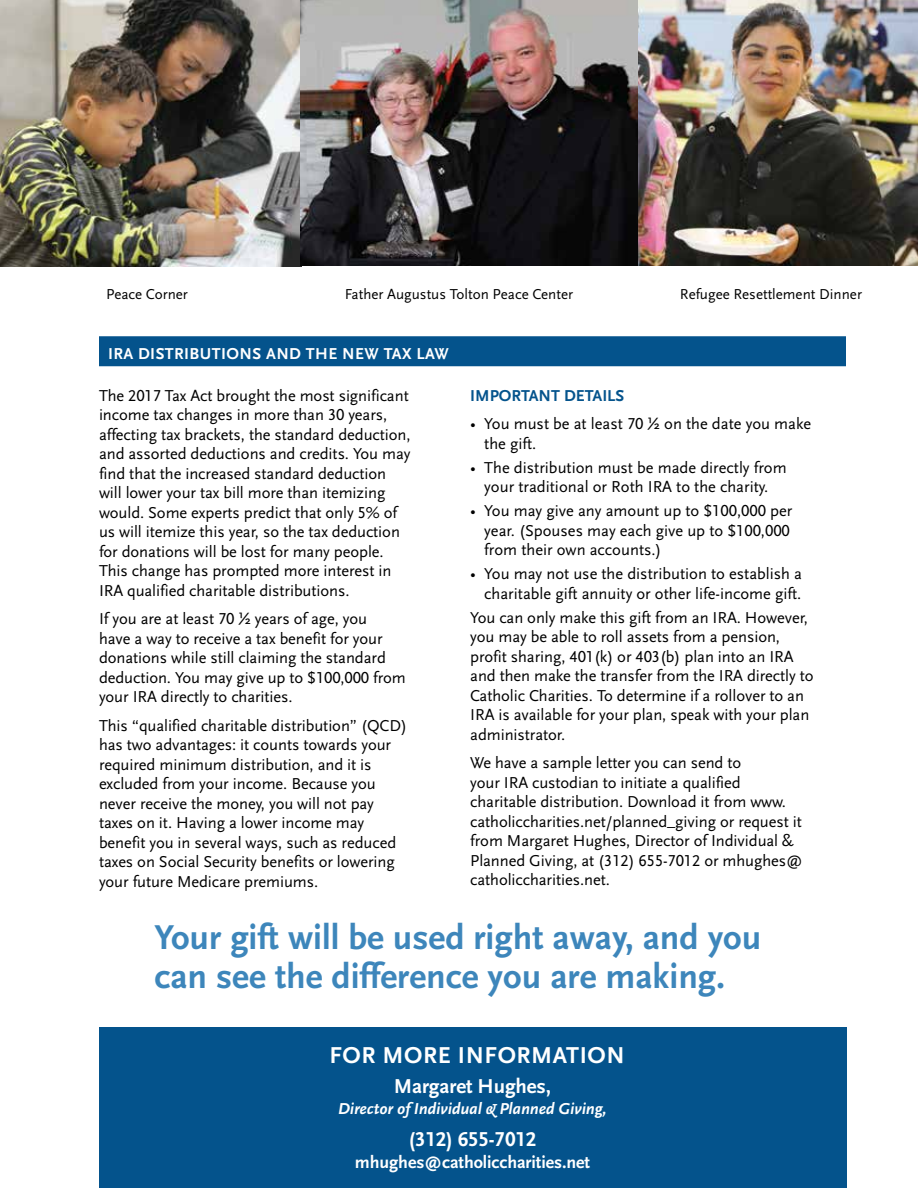
<style>
.page{position:relative;width:918px;height:1188px;background:#fff}
.page>*{position:absolute;margin:0;border:0;box-sizing:border-box;transform-origin:0 0}
.t1{font:700 36px/39px "Scala Sans LF";color:#3d86bb}
.t2{font:700 24px "Scala Sans LF";letter-spacing:.025em;color:#fff}
.t3{font:700 21px "Scala Sans LF";letter-spacing:-.005em;color:#fff}
.t4{font:700 18px "Scala Sans LF";letter-spacing:-.005em;color:#fff}
.t5{font:16.5px/19.5px "Scala Sans LF";letter-spacing:-.005em;color:#000}
.t6{font:italic 700 16.5px "Scala Sans LF";letter-spacing:-.005em;color:#fff}
.t7{font:700 16.5px "Scala Sans LF";letter-spacing:.025em;color:#fff}
.t8{font:700 16.5px "Scala Sans LF";color:#04538c}
.t9{font:15px "Scala Sans LF";color:#000}
</style>
<div class="page">
<img style="left:0;top:0;width:302px;height:267px">
<img style="left:637px;top:0;width:281px;height:266px">
<img style="left:300px;top:0;width:337px;height:266px">
<div style="left:99px;top:336px;width:747px;height:30px;background:#04538c"></div>
<div style="left:99px;top:1028px;width:747px;height:160px;background:#04538c"></div>
<p class="t9" style="left:106px;top:286px;width:83px">Peace Corner</p>
<p class="t9" style="left:345px;top:286px;width:230px">Father Augustus Tolton Peace Center</p>
<p class="t9" style="left:680px;top:286px;width:184px">Refugee Resettlement Dinner</p>
<p class="t7" style="left:108px;top:345px;width:342px">IRA DISTRIBUTIONS AND THE NEW TAX LAW</p>
<p class="t5" style="left:99px;top:386px;width:313px">The 2017 Tax Act brought the most significant income tax changes in more than 30 years, affecting tax brackets, the standard deduction, and assorted deductions and credits. You may find that the increased standard deduction will lower your tax bill more than itemizing would. Some experts predict that only 5% of us will itemize this year, so the tax deduction for donations will be lost for many people.<br>This change has prompted more interest in IRA qualified charitable distributions.</p>
<p class="t5" style="left:99px;top:609px;width:308px">If you are at least 70 ½ years of age, you<br>have a way to receive a tax benefit for your donations while still claiming the standard deduction. You may give up to $100,000 from your IRA directly to charities.</p>
<p class="t5" style="left:99px;top:716px;width:310px">This “qualified charitable distribution” (QCD) has two advantages: it counts towards your required minimum distribution, and it is excluded from your income. Because you never receive the money, you will not pay taxes on it. Having a lower income may benefit you in several ways, such as reduced taxes on Social Security benefits or lowering your future Medicare premiums.</p>
<p class="t8" style="left:470px;top:386px;width:156px">IMPORTANT DETAILS</p>
<p class="t5" style="left:484px;top:414px;width:328px;text-indent:-14px">• You must be at least 70 ½ on the date you make the gift.</p>
<p class="t5" style="left:470px;top:458px;width:318px;text-align:center">• The distribution must be made directly from your traditional or Roth IRA to the charity.</p>
<p class="t5" style="left:484px;top:501px;width:310px;text-indent:-14px">• You may give any amount up to $100,000 per year. (Spouses may each give up to $100,000 from their own accounts.)</p>
<p class="t5" style="left:470px;top:564px;width:333px;text-align:right">• You may not use the distribution to establish a charitable gift annuity or other life-income gift.</p>
<p class="t5" style="left:470px;top:608px;width:345px">You can only make this gift from an IRA. However, you may be able to roll assets from a pension, profit sharing, 401(k) or 403(b) plan into an IRA and then make the transfer from the IRA directly to Catholic Charities. To determine if a rollover to an IRA is available for your plan, speak with your plan administrator.</p>
<p class="t5" style="left:470px;top:753px;width:334px">We have a sample letter you can send to<br>your IRA custodian to initiate a qualified charitable distribution. Download it from www. catholiccharities.net/planned_giving or request it from Margaret Hughes, Director of Individual &amp; Planned Giving, at (312) 655-7012 or mhughes@ catholiccharities.net.</p>
<h1 class="t1" style="left:154px;top:918px;width:608px">Your gift will be used right away, and you can see the difference you are making.</h1>
<h2 class="t2" style="left:329px;top:1043px;width:297px">FOR MORE INFORMATION</h2>
<p class="t3" style="left:394px;top:1075px;width:159px">Margaret Hughes,</p>
<p class="t6" style="left:338px;top:1100px;width:270px">Director of Individual &amp; Planned Giving,</p>
<p class="t3" style="left:409px;top:1128px;width:129px">(312) 655-7012</p>
<p class="t4" style="left:355px;top:1153px;width:237px">mhughes@catholiccharities.net</p>
</div>
